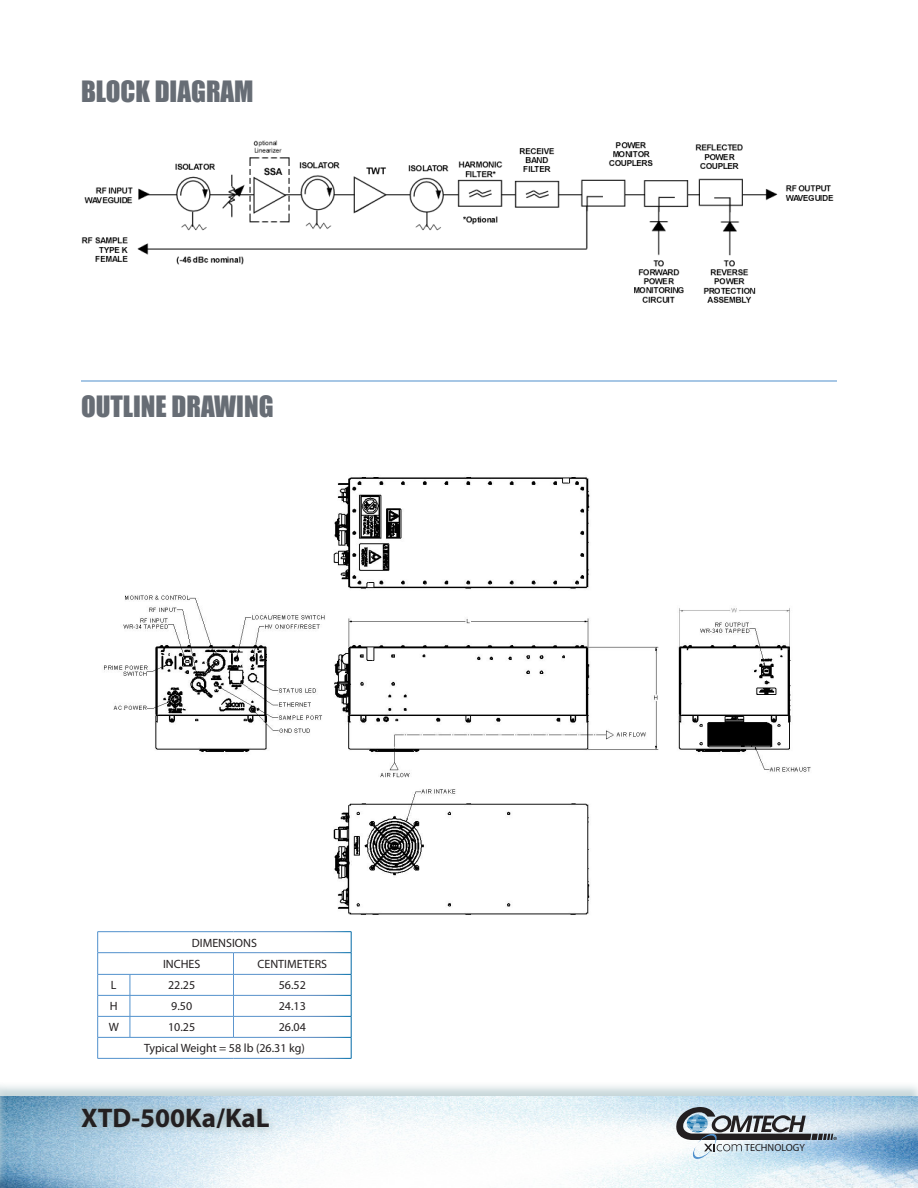
<style>
.page{position:relative;width:918px;height:1188px;background:#fff}
.page>*{position:absolute;margin:0;border:0;box-sizing:border-box;transform-origin:0 0}
.Sub-Heading{font:27px "Impact";color:#676d75}
.t1{font:700 27px "Myriad Pro";color:#231f20}
.Footer_-_PN_Left_Ali{font:12px "Myriad Pro";color:#231f20}
.t2{font:10.35px "Myriad Pro";color:#231f20}
</style>
<div class="page">
<svg style="left:7px;top:1086px;width:911px;height:10px;background:#d9e3e5"></svg>
<img style="left:7px;top:1096px;width:911px;height:92px">
<svg style="left:673px;top:1101px;width:164px;height:58px;background:#a5b6c1"></svg>
<svg style="left:74px;top:1101px;width:203px;height:36px;background:#b3cdda"></svg>
<svg style="left:0;top:1085px;width:7px;height:103px"></svg>
<svg style="left:0;top:1096px;width:1px;height:92px"></svg>
<hr style="left:81px;top:381px;width:756px;height:1px;background:#5090cc">
<img style="left:81px;top:140px;width:752px;height:163px">
<img style="left:97px;top:477px;width:714px;height:463px">
<svg style="left:130px;top:975px;width:1px;height:62px"></svg>
<svg style="left:233px;top:953px;width:1px;height:84px"></svg>
<hr style="left:98px;top:931px;width:32px;height:1px;background:#fff">
<hr style="left:130px;top:931px;width:103px;height:1px;background:#fff">
<hr style="left:233px;top:931px;width:118px;height:1px;background:#fff">
<svg style="left:97px;top:932px;width:1px;height:126px"></svg>
<svg style="left:351px;top:932px;width:1px;height:126px"></svg>
<h1 class="Sub-Heading" style="left:81px;top:71px;width:174px">BLOCK DIAGRAM</h1>
<p class="Sub-Heading" style="left:81px;top:386px;width:194px">OUTLINE DRAWING</p>
<p class="Footer_-_PN_Left_Ali" style="left:192px;top:935px;width:67px">DIMENSIONS</p>
<p class="Footer_-_PN_Left_Ali" style="left:163px;top:956px;width:39px">INCHES</p>
<p class="Footer_-_PN_Left_Ali" style="left:258px;top:956px;width:71px">CENTIMETERS</p>
<p class="Footer_-_PN_Left_Ali" style="left:111px;top:978px;width:7px">L</p>
<p class="Footer_-_PN_Left_Ali" style="left:168px;top:978px;width:29px">22.25</p>
<p class="Footer_-_PN_Left_Ali" style="left:279px;top:978px;width:29px">56.52</p>
<p class="Footer_-_PN_Left_Ali" style="left:110px;top:999px;width:9px">H</p>
<p class="Footer_-_PN_Left_Ali" style="left:171px;top:999px;width:22px">9.50</p>
<p class="Footer_-_PN_Left_Ali" style="left:279px;top:999px;width:29px">24.13</p>
<p class="Footer_-_PN_Left_Ali" style="left:109px;top:1020px;width:12px">W</p>
<p class="Footer_-_PN_Left_Ali" style="left:168px;top:1020px;width:29px">10.25</p>
<p class="Footer_-_PN_Left_Ali" style="left:279px;top:1020px;width:29px">26.04</p>
<p class="Footer_-_PN_Left_Ali" style="left:144px;top:1041px;width:162px">Typical Weight = 58 lb (26.31 kg)</p>
<h1 class="t1" style="left:81px;top:1101px;width:190px">XTD-500Ka/KaL</h1>
<p class="t2" style="left:745px;top:1141px;width:61px">TECHNOLOGY</p>
</div>
